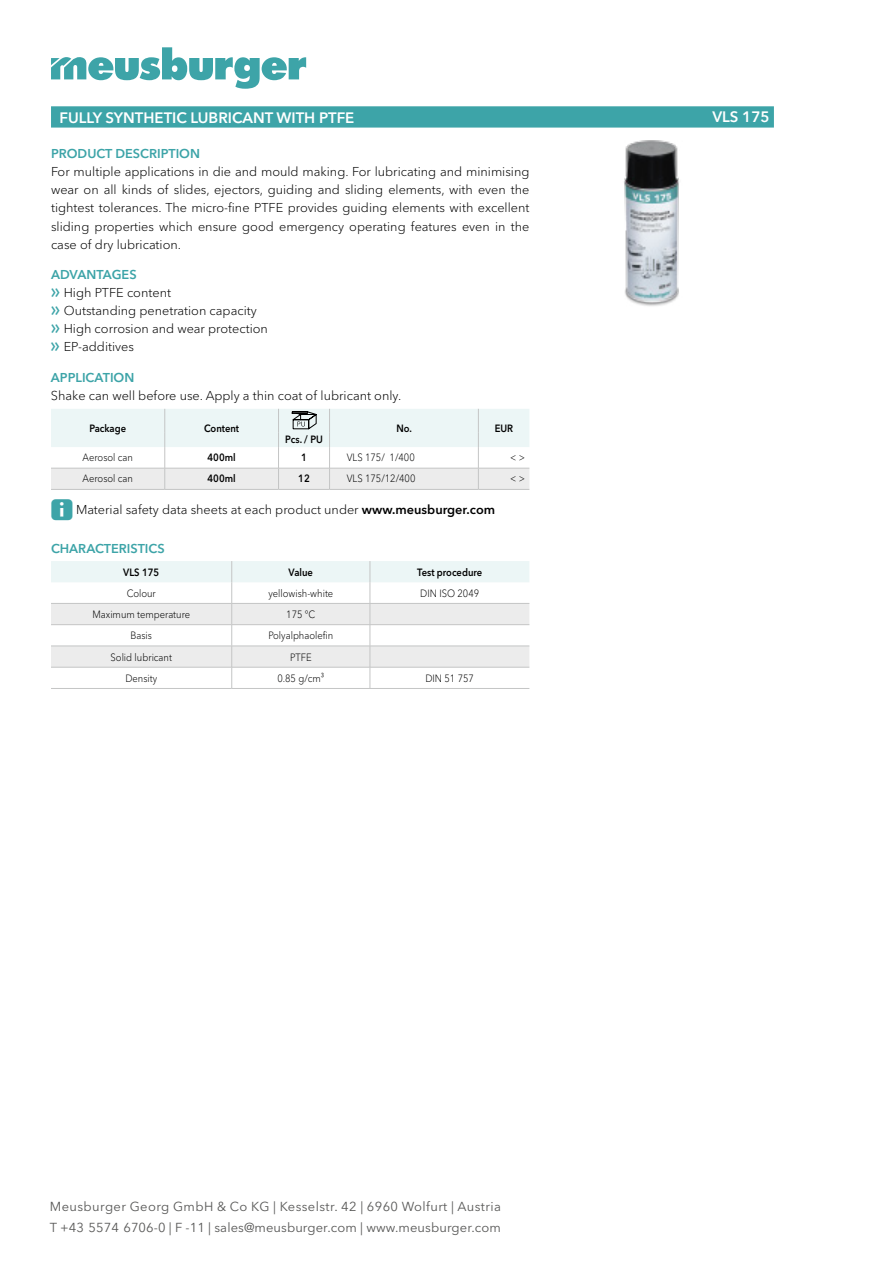
<style>
.page{position:relative;width:893px;height:1263px;background:#fff}
.page>*{position:absolute;margin:0;border:0;box-sizing:border-box;transform-origin:0 0}
.t1{font:600 15px "Avenir Next W1 G";color:#fff}
.t2{font:12.9px/20.7px "Avenir Next W1 G";letter-spacing:.01em;color:#585857}
.t3{font:300 12.75px/18px "Avenir Next W1 G";color:#000;text-align:justify}
.t4{font:600 12.75px "Avenir Next W1 G";color:#3da4a8}
.t5{font:300 10.5px "Avenir Next W1 G";color:#000;scale:.9 1}
.t6{font:600 10.5px "Avenir Next W1 G";color:#000;scale:.9 1}
.s1{font-weight:600;color:#3da4a8}
.s2{font-family:"Meusburger Sonderzeichen";font-weight:400;color:#3da4a8}
.s3{font-weight:600}
</style>
<div class="page">
<svg style="left:51px;top:47px;width:255px;height:42px"></svg>
<svg style="left:51px;top:106px;width:723px;height:22px;background:#43a7aa"></svg>
<hr style="left:51px;top:489px;width:114px;height:1px;background:#c4c5c5">
<hr style="left:165px;top:489px;width:114px;height:1px;background:#c4c5c5">
<hr style="left:279px;top:489px;width:51px;height:1px;background:#c4c5c5">
<hr style="left:330px;top:489px;width:148px;height:1px;background:#c4c5c5">
<hr style="left:478px;top:489px;width:51px;height:1px;background:#c4c5c5">
<svg style="left:51px;top:409px;width:478px;height:80px"></svg>
<img style="left:624px;top:140px;width:55px;height:166px">
<svg style="left:51px;top:561px;width:478px;height:127px"></svg>
<hr style="left:51px;top:688px;width:181px;height:1px;background:#c4c5c5">
<hr style="left:232px;top:688px;width:138px;height:1px;background:#c4c5c5">
<hr style="left:370px;top:688px;width:159px;height:1px;background:#c4c5c5">
<p class="t1" style="left:60px;top:108px;width:296px">FULLY SYNTHETIC LUBRICANT WITH PTFE</p>
<p class="t1" style="left:712px;top:108px;width:59px">VLS 175</p>
<p class="t4" style="left:51px;top:146px;width:151px">PRODUCT DESCRIPTION</p>
<p class="t3" style="left:51px;top:163px;width:480px">For multiple applications in die and mould making. For lubricating and minimising wear on all kinds of slides, ejectors, guiding and sliding elements, with even the tightest tolerances. The micro-fine PTFE provides guiding elements with excellent sliding properties which ensure good emergency operating features even in the case of dry lubrication.</p>
<p class="t3" style="left:51px;top:266px;width:219px;text-align:left"><span class="s1">ADVANTAGES<br></span><span class="s2">f</span> High PTFE content<br><span class="s2">f</span> Outstanding penetration capacity <span class="s2">f</span> High corrosion and wear protection <span class="s2">f</span> EP-additives</p>
<p class="t4" style="left:51px;top:370px;width:85px">APPLICATION</p>
<p class="t3" style="left:51px;top:387px;width:352px">Shake can well before use. Apply a thin coat of lubricant only.</p>
<p class="t6" style="left:89px;top:422px;width:42px">Package</p>
<p class="t6" style="left:204px;top:422px;width:40px">Content</p>
<p class="t6" style="left:396px;top:422px;width:19px">No.</p>
<p class="t6" style="left:495px;top:422px;width:22px">EUR</p>
<p class="t6" style="left:285px;top:432px;width:43px">Pcs. / PU</p>
<p class="t5" style="left:83px;top:451px;width:57px">Aerosol can</p>
<p class="t6" style="left:208px;top:451px;width:33px">400ml</p>
<p class="t6" style="left:301px;top:451px;width:8px">1</p>
<p class="t5" style="left:347px;top:451px;width:77px">VLS 175/ 1/400</p>
<p class="t5" style="left:510px;top:451px;width:18px">&lt; &gt;</p>
<p class="t5" style="left:83px;top:472px;width:57px">Aerosol can</p>
<p class="t6" style="left:208px;top:472px;width:33px">400ml</p>
<p class="t6" style="left:298px;top:472px;width:14px">12</p>
<p class="t5" style="left:347px;top:472px;width:78px">VLS 175/12/400</p>
<p class="t5" style="left:510px;top:472px;width:18px">&lt; &gt;</p>
<p class="t3" style="left:51px;top:501px;width:446px"><span class="s2">E</span> Material safety data sheets at each product under <span class="s3">www.meusburger.com</span></p>
<p class="t4" style="left:51px;top:541px;width:115px">CHARACTERISTICS</p>
<p class="t6" style="left:123px;top:566px;width:42px">VLS 175</p>
<p class="t6" style="left:289px;top:566px;width:29px">Value</p>
<p class="t6" style="left:417px;top:566px;width:74px">Test procedure</p>
<p class="t5" style="left:127px;top:587px;width:34px">Colour</p>
<p class="t5" style="left:268px;top:587px;width:74px">yellowish-white</p>
<p class="t5" style="left:420px;top:587px;width:67px">DIN ISO 2049</p>
<p class="t5" style="left:92px;top:608px;width:110px">Maximum temperature</p>
<p class="t5" style="left:286px;top:608px;width:34px">175 °C</p>
<p class="t5" style="left:131px;top:629px;width:25px">Basis</p>
<p class="t5" style="left:268px;top:629px;width:74px">Polyalphaolefin</p>
<p class="t5" style="left:111px;top:651px;width:70px">Solid lubricant</p>
<p class="t5" style="left:290px;top:651px;width:25px">PTFE</p>
<p class="t5" style="left:125px;top:672px;width:37px">Density</p>
<p class="t5" style="left:277px;top:672px;width:54px">0.85 g/cm³</p>
<p class="t5" style="left:425px;top:672px;width:56px">DIN 51 757</p>
<p class="t2" style="left:50px;top:1196px;width:453px">Meusburger Georg GmbH &amp; Co KG | Kesselstr. 42 | 6960 Wolfurt | Austria<br>T +43 5574 6706-0 | F -11 | sales@meusburger.com | www.meusburger.com</p>
</div>
